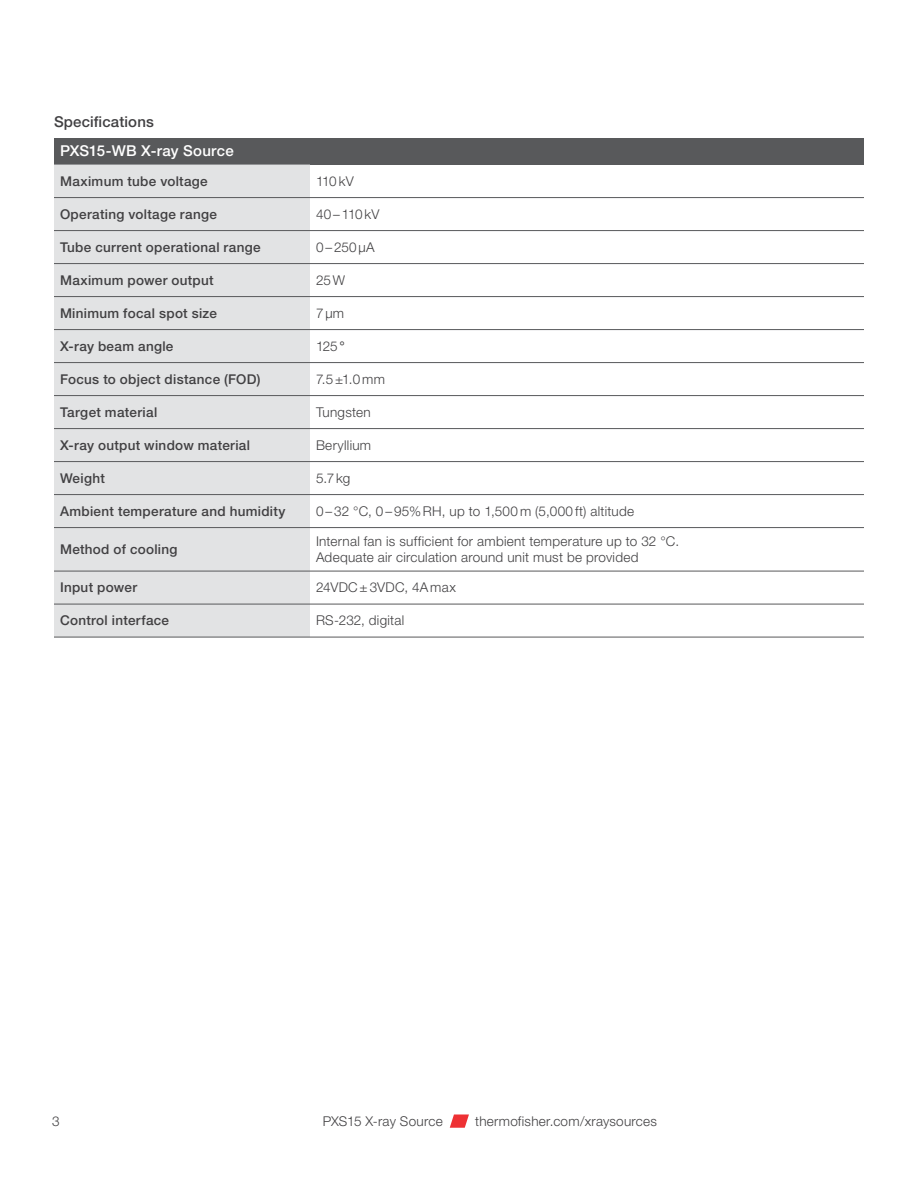
<style>
.page{position:relative;width:918px;height:1188px;background:#fff}
.page>*{position:absolute;margin:0;border:0;box-sizing:border-box;transform-origin:0 0}
.t1{font:500 15px "Helvetica Neue LTW1 G";letter-spacing:.015em;color:#fff}
.t2{font:500 15px "Helvetica Neue LTW1 G";letter-spacing:.01em;color:#414042}
.t3{font:300 13.5px/16.2px "Helvetica Neue LTW1 G";letter-spacing:.02em;color:#414042}
.t4{font:500 13.5px "Helvetica Neue LTW1 G";letter-spacing:.025em;color:#414042}
.s1{font-weight:500}
</style>
<div class="page">
<div style="left:54px;top:138px;width:810px;height:27px;background:#58595b"></div>
<div style="left:54px;top:165px;width:256px;height:472px;background:#e2e3e4"></div>
<hr style="left:54px;top:197px;width:256px;height:1px;background:#58595b">
<hr style="left:310px;top:197px;width:554px;height:1px;background:#58595b">
<hr style="left:54px;top:230px;width:256px;height:1px;background:#58595b">
<hr style="left:310px;top:230px;width:554px;height:1px;background:#58595b">
<hr style="left:54px;top:263px;width:256px;height:1px;background:#58595b">
<hr style="left:310px;top:263px;width:554px;height:1px;background:#58595b">
<hr style="left:54px;top:296px;width:256px;height:1px;background:#58595b">
<hr style="left:310px;top:296px;width:554px;height:1px;background:#58595b">
<hr style="left:54px;top:329px;width:256px;height:1px;background:#58595b">
<hr style="left:310px;top:329px;width:554px;height:1px;background:#58595b">
<hr style="left:54px;top:362px;width:256px;height:1px;background:#58595b">
<hr style="left:310px;top:362px;width:554px;height:1px;background:#58595b">
<hr style="left:54px;top:395px;width:256px;height:1px;background:#58595b">
<hr style="left:310px;top:395px;width:554px;height:1px;background:#58595b">
<hr style="left:54px;top:428px;width:256px;height:1px;background:#58595b">
<hr style="left:310px;top:428px;width:554px;height:1px;background:#58595b">
<hr style="left:54px;top:461px;width:256px;height:1px;background:#58595b">
<hr style="left:310px;top:461px;width:554px;height:1px;background:#58595b">
<hr style="left:54px;top:494px;width:256px;height:1px;background:#58595b">
<hr style="left:310px;top:494px;width:554px;height:1px;background:#58595b">
<hr style="left:54px;top:527px;width:256px;height:1px;background:#58595b">
<hr style="left:310px;top:527px;width:554px;height:1px;background:#58595b">
<hr style="left:54px;top:571px;width:256px;height:1px;background:#58595b">
<hr style="left:310px;top:571px;width:554px;height:1px;background:#58595b">
<hr style="left:54px;top:604px;width:256px;height:1px;background:#58595b">
<hr style="left:310px;top:604px;width:554px;height:1px;background:#58595b">
<hr style="left:54px;top:637px;width:256px;height:1px;background:#58595b">
<hr style="left:310px;top:637px;width:554px;height:1px;background:#58595b">
<svg style="left:450px;top:1114px;width:19px;height:14px"></svg>
<p class="t2" style="left:54px;top:113px;width:101px">Specifications</p>
<p class="t1" style="left:60px;top:142px;width:175px">PXS15-WB X-ray Source</p>
<p class="t4" style="left:60px;top:173px;width:149px">Maximum tube voltage</p>
<p class="t3" style="left:316px;top:173px;width:39px">110 kV</p>
<p class="t4" style="left:60px;top:206px;width:158px">Operating voltage range</p>
<p class="t3" style="left:316px;top:206px;width:65px">40 – 110 kV</p>
<p class="t4" style="left:60px;top:239px;width:202px">Tube current operational range</p>
<p class="t3" style="left:316px;top:239px;width:60px">0–250µA</p>
<p class="t4" style="left:60px;top:272px;width:155px">Maximum power output</p>
<p class="t3" style="left:316px;top:272px;width:31px">25W</p>
<p class="t4" style="left:60px;top:305px;width:158px">Minimum focal spot size</p>
<p class="t3" style="left:316px;top:305px;width:30px">7µm</p>
<p class="t4" style="left:60px;top:338px;width:115px">X-ray beam angle</p>
<p class="t3" style="left:316px;top:338px;width:30px">125 <span class="s1">°</span></p>
<p class="t4" style="left:60px;top:371px;width:202px">Focus to object distance (FOD)</p>
<p class="t3" style="left:316px;top:371px;width:70px">7.5±1.0 mm</p>
<p class="t4" style="left:60px;top:404px;width:99px">Target material</p>
<p class="t3" style="left:316px;top:404px;width:56px">Tungsten</p>
<p class="t4" style="left:60px;top:437px;width:192px">X-ray output window material</p>
<p class="t3" style="left:316px;top:437px;width:57px">Beryllium</p>
<p class="t4" style="left:60px;top:470px;width:46px">Weight</p>
<p class="t3" style="left:316px;top:470px;width:36px">5.7 kg</p>
<p class="t4" style="left:60px;top:503px;width:227px">Ambient temperature and humidity</p>
<p class="t3" style="left:316px;top:503px;width:320px">0 – 32 °C, 0 – 95%RH, up to 1,500 m (5,000 ft) altitude</p>
<p class="t4" style="left:60px;top:541px;width:119px">Method of cooling</p>
<p class="t3" style="left:316px;top:533px;width:365px">Internal fan is sufficient for ambient temperature up to 32 °C.<br>Adequate air circulation around unit must be provided</p>
<p class="t4" style="left:60px;top:579px;width:79px">Input power</p>
<p class="t3" style="left:316px;top:579px;width:141px">24VDC ±3VDC, 4A max</p>
<p class="t4" style="left:60px;top:612px;width:111px">Control interface</p>
<p class="t3" style="left:316px;top:612px;width:90px">RS-232, digital</p>
<p class="t3" style="left:52px;top:1113px;width:9px">3</p>
<p class="t3" style="left:323px;top:1113px;width:122px">PXS15 X-ray Source</p>
<p class="t3" style="left:475px;top:1113px;width:183px">thermofisher.com/xraysources</p>
</div>
